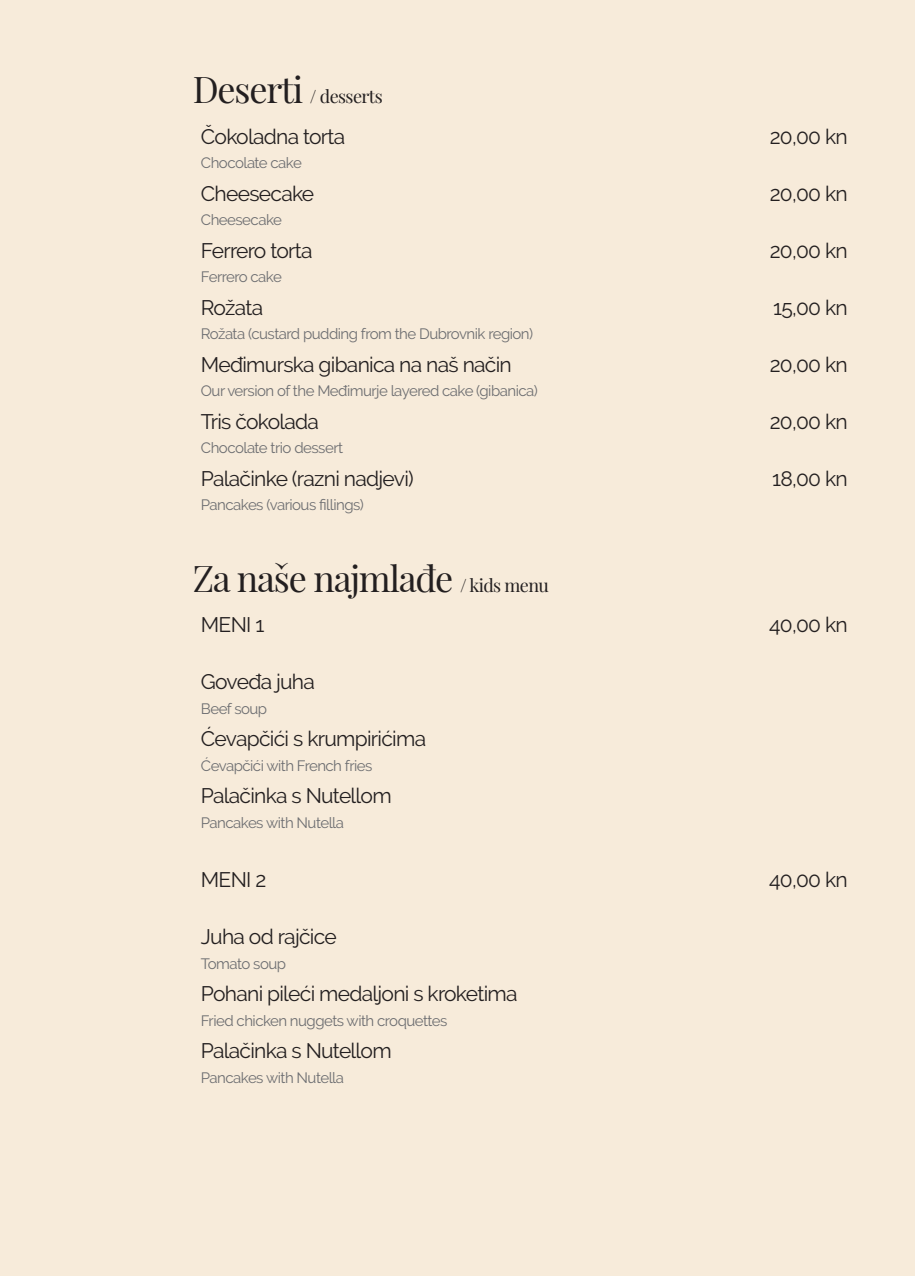
<style>
.page{position:relative;width:915px;height:1276px;background:#fff}
.page>*{position:absolute;margin:0;border:0;box-sizing:border-box;transform-origin:0 0}
.t1{font:36px "Playfair Display";letter-spacing:-.035em;color:#231f20}
.t2{font:21px "Raleway";letter-spacing:-.035em;color:#231f20}
.t3{font:18px "Playfair Display";letter-spacing:-.035em;color:#231f20}
.t4{font:15px "Raleway";letter-spacing:-.035em;color:#6d6e71}
.s1{font-size:36px}
.s2{font-size:18px}
</style>
<div class="page">
<div style="left:0;top:0;width:914px;height:1276px;background:#f7ebda"></div>
<p class="t3" style="left:193px;top:85px;width:191px"><span class="s1">Deserti</span> / desserts</p>
<p class="t2" style="left:201px;top:124px;width:146px">Čokoladna torta</p>
<p class="t2" style="left:769px;top:124px;width:79px">20,00 kn</p>
<p class="t2" style="left:201px;top:181px;width:115px">Cheesecake</p>
<p class="t2" style="left:769px;top:181px;width:79px">20,00 kn</p>
<p class="t4" style="left:201px;top:154px;width:102px">Chocolate cake</p>
<p class="t4" style="left:201px;top:211px;width:82px">Cheesecake</p>
<p class="t2" style="left:201px;top:238px;width:113px">Ferrero torta</p>
<p class="t2" style="left:769px;top:238px;width:79px">20,00 kn</p>
<p class="t2" style="left:201px;top:295px;width:64px">Rožata</p>
<p class="t2" style="left:772px;top:295px;width:76px">15,00 kn</p>
<p class="t2" style="left:201px;top:352px;width:312px">Međimurska gibanica na naš način</p>
<p class="t2" style="left:769px;top:352px;width:79px">20,00 kn</p>
<p class="t2" style="left:201px;top:409px;width:120px">Tris čokolada</p>
<p class="t2" style="left:769px;top:409px;width:79px">20,00 kn</p>
<p class="t2" style="left:201px;top:466px;width:214px">Palačinke (razni nadjevi)</p>
<p class="t2" style="left:771px;top:466px;width:77px">18,00 kn</p>
<p class="t4" style="left:201px;top:268px;width:82px">Ferrero cake</p>
<p class="t4" style="left:201px;top:325px;width:334px">Rožata (custard pudding from the Dubrovnik region)</p>
<p class="t4" style="left:201px;top:382px;width:338px">Our version of the Međimurje layered cake (gibanica)</p>
<p class="t4" style="left:201px;top:439px;width:144px">Chocolate trio dessert</p>
<p class="t4" style="left:201px;top:496px;width:164px">Pancakes (various fillings)</p>
<h1 class="t1" style="left:193px;top:555px;width:357px">Za naše najmlađe <span class="s2">/ kids menu</span></h1>
<p class="t2" style="left:201px;top:612px;width:65px">MENI 1</p>
<p class="t2" style="left:769px;top:612px;width:80px">40,00 kn</p>
<p class="t2" style="left:201px;top:669px;width:115px">Goveđa juha</p>
<p class="t2" style="left:201px;top:726px;width:227px">Ćevapčići s krumpirićima</p>
<p class="t2" style="left:201px;top:783px;width:192px">Palačinka s Nutellom</p>
<p class="t4" style="left:201px;top:699px;width:68px">Beef soup</p>
<p class="t4" style="left:201px;top:756px;width:173px">Ćevapčići with French fries</p>
<p class="t4" style="left:201px;top:813px;width:144px">Pancakes with Nutella</p>
<p class="t2" style="left:201px;top:867px;width:67px">MENI 2</p>
<p class="t2" style="left:769px;top:867px;width:80px">40,00 kn</p>
<p class="t2" style="left:201px;top:924px;width:137px">Juha od rajčice</p>
<p class="t2" style="left:201px;top:981px;width:318px">Pohani pileći medaljoni s kroketima</p>
<p class="t2" style="left:201px;top:1038px;width:192px">Palačinka s Nutellom</p>
<p class="t4" style="left:201px;top:954px;width:87px">Tomato soup</p>
<p class="t4" style="left:201px;top:1011px;width:248px">Fried chicken nuggets with croquettes</p>
<p class="t4" style="left:201px;top:1068px;width:144px">Pancakes with Nutella</p>
</div>
